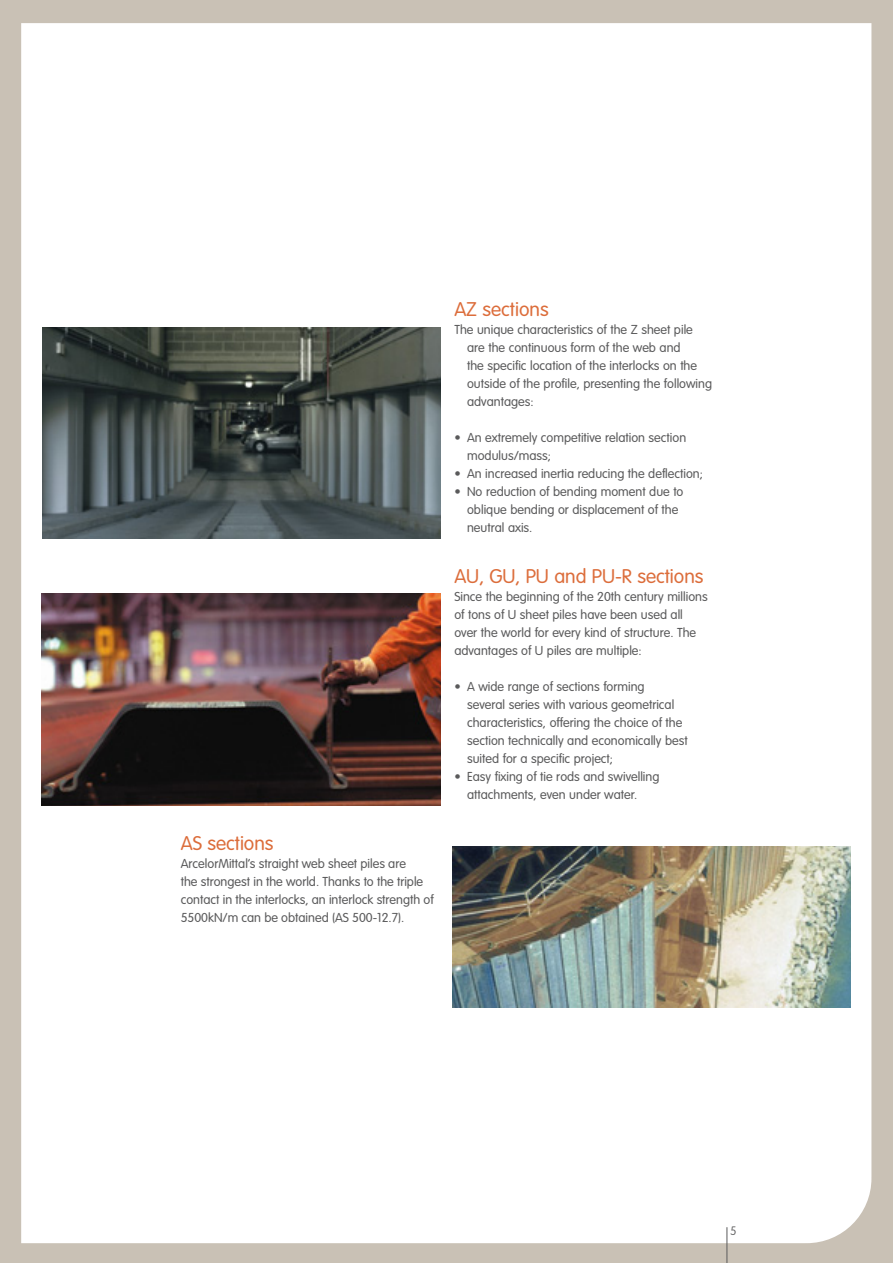
<style>
.page{position:relative;width:893px;height:1263px;background:#c9c1b5}
.page>*{position:absolute;margin:0;border:0;box-sizing:border-box;transform-origin:0 0}
.t1{font:300 19.5px "VAG Rounded Std";color:#dc6d3b}
.t2{font:300 12.75px/18px "VAG Rounded Std";color:#5a5a5b}
.t3{font:100 12px "VAG Rounded Std";color:#5a5a5b}
</style>
<div class="page">
<div style="left:21px;top:23px;width:850px;height:1220px;background:#fff"></div>
<img style="left:43px;top:327px;width:397px;height:211px">
<img style="left:41px;top:593px;width:399px;height:213px">
<img style="left:453px;top:846px;width:397px;height:162px">
<hr style="left:727px;top:1227px;width:1px;height:36px;background:#5a5a5b">
<h1 class="t1" style="left:181px;top:835px;width:94px">AS sections</h1>
<p class="t2" style="left:181px;top:855px;width:254px">ArcelorMittal’s straight web sheet piles are<br>the strongest in the world. Thanks to the triple contact in the interlocks, an interlock strength of 5500kN/m can be obtained (AS 500-12.7).</p>
<h1 class="t1" style="left:454px;top:301px;width:96px">AZ sections</h1>
<p class="t2" style="left:467px;top:322px;width:247px;text-indent:-13px">The unique characteristics of the Z sheet pile are the continuous form of the web and<br>the specific location of the interlocks on the outside of the profile, presenting the following advantages:</p>
<p class="t2" style="left:467px;top:430px;width:221px;text-indent:-13px">• An extremely competitive relation section modulus/mass;</p>
<p class="t2" style="left:454px;top:466px;width:250px">• An increased inertia reducing the deflection;</p>
<p class="t2" style="left:467px;top:484px;width:218px;text-indent:-13px">• No reduction of bending moment due to oblique bending or displacement of the neutral axis.</p>
<h1 class="t1" style="left:454px;top:568px;width:251px">AU, GU, PU and PU-R sections</h1>
<p class="t2" style="left:454px;top:589px;width:255px">Since the beginning of the 20th century millions of tons of U sheet piles have been used all over the world for every kind of structure. The advantages of U piles are multiple:</p>
<p class="t2" style="left:467px;top:679px;width:222px;text-indent:-13px">• A wide range of sections forming<br>several series with various geometrical characteristics, offering the choice of the section technically and economically best suited for a specific project;</p>
<p class="t2" style="left:467px;top:769px;width:194px;text-indent:-13px">• Easy fixing of tie rods and swivelling attachments, even under water.</p>
<p class="t3" style="left:730px;top:1226px;width:8px">5</p>
</div>
